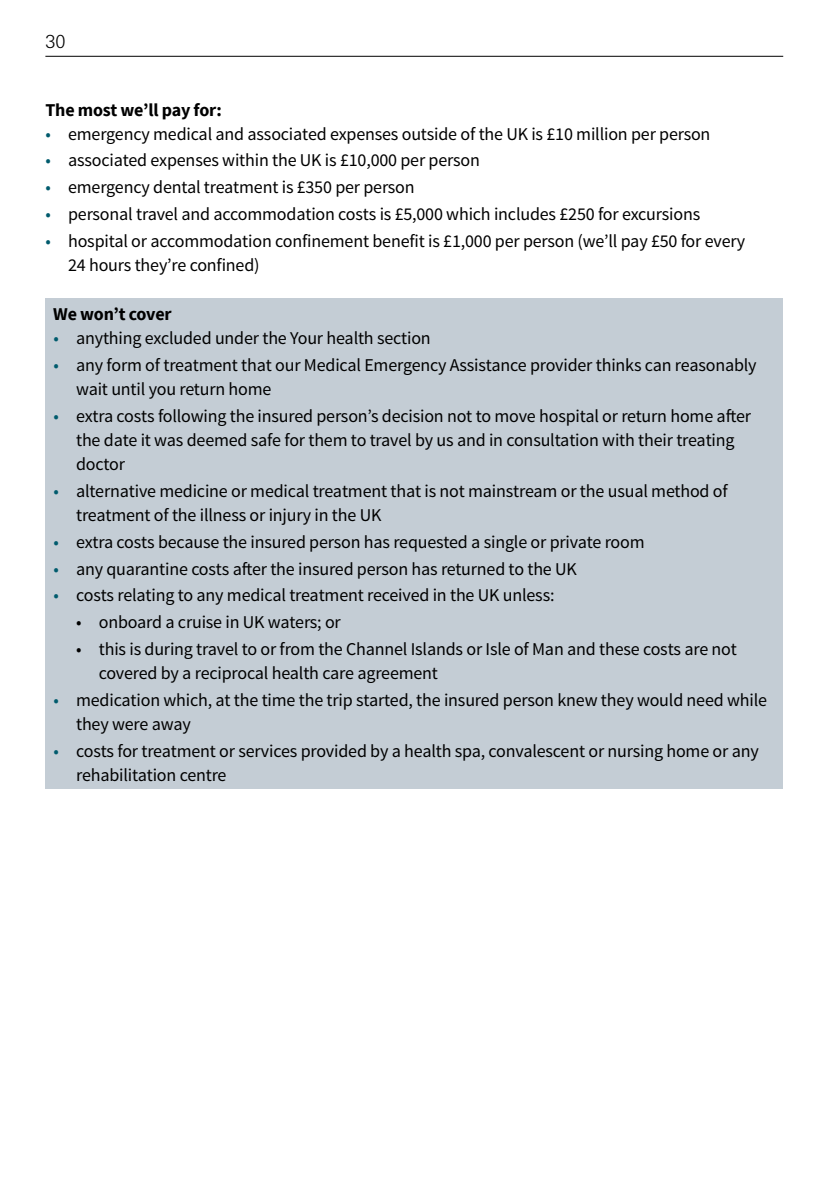
<style>
.page{position:relative;width:840px;height:1191px;background:#fff}
.page>*{position:absolute;margin:0;border:0;box-sizing:border-box;transform-origin:0 0}
.t1{font:18px/24px "Source Sans Pro";letter-spacing:-.01em;color:#000}
.TOC_Styles_H4_Sub_Header{font:700 18px "Source Sans Pro";letter-spacing:-.01em;color:#000}
.H4_Table_Header_Black_9_12_outside{font:700 18px "Source Sans Pro";letter-spacing:-.02em;color:#000}
.t2{font:300 18px "Univers Nextfor HSBC";color:#000}
.s1{color:#005b6d}
</style>
<div class="page">
<hr style="left:45px;top:56px;width:737px;height:1px;background:#000">
<div style="left:45px;top:299px;width:737px;height:490px;background:#c4cdd5"></div>
<p class="t2" style="left:45px;top:31px;width:22px">30</p>
<h4 class="TOC_Styles_H4_Sub_Header" style="left:45px;top:97px;width:178px">The most we’ll pay for:</h4>
<p class="t1" style="left:45px;top:122px;width:666px"><span class="s1">•</span> emergency medical and associated expenses outside of the UK is £10 million per person</p>
<p class="t1" style="left:45px;top:149px;width:435px"><span class="s1">•</span> associated expenses within the UK is £10,000 per person</p>
<p class="t1" style="left:45px;top:176px;width:370px"><span class="s1">•</span> emergency dental treatment is £350 per person</p>
<p class="t1" style="left:45px;top:202px;width:656px"><span class="s1">•</span> personal travel and accommodation costs is £5,000 which includes £250 for excursions</p>
<p class="t1" style="left:68px;top:229px;width:678px;text-indent:-23px"><span class="s1">•</span> hospital or accommodation confinement benefit is £1,000 per person (we’ll pay £50 for every<br>24 hours they’re confined)</p>
<h4 class="H4_Table_Header_Black_9_12_outside" style="left:53px;top:302px;width:120px">We won’t cover</h4>
<p class="t1" style="left:53px;top:327px;width:379px"><span class="s1">•</span> anything excluded under the Your health section</p>
<p class="t1" style="left:76px;top:353px;width:681px;text-indent:-23px"><span class="s1">•</span> any form of treatment that our Medical Emergency Assistance provider thinks can reasonably wait until you return home</p>
<p class="t1" style="left:76px;top:404px;width:676px;text-indent:-23px"><span class="s1">•</span> extra costs following the insured person’s decision not to move hospital or return home after the date it was deemed safe for them to travel by us and in consultation with their treating doctor</p>
<p class="t1" style="left:76px;top:479px;width:652px;text-indent:-23px"><span class="s1">•</span> alternative medicine or medical treatment that is not mainstream or the usual method of treatment of the illness or injury in the UK</p>
<p class="t1" style="left:53px;top:530px;width:592px"><span class="s1">•</span> extra costs because the insured person has requested a single or private room</p>
<p class="t1" style="left:53px;top:557px;width:524px"><span class="s1">•</span> any quarantine costs after the insured person has returned to the UK</p>
<p class="t1" style="left:53px;top:584px;width:502px"><span class="s1">•</span> costs relating to any medical treatment received in the UK unless:</p>
<p class="t1" style="left:76px;top:610px;width:266px">• onboard a cruise in UK waters; or</p>
<p class="t1" style="left:99px;top:637px;width:639px;text-indent:-23px">• this is during travel to or from the Channel Islands or Isle of Man and these costs are not covered by a reciprocal health care agreement</p>
<p class="t1" style="left:76px;top:688px;width:692px;text-indent:-23px"><span class="s1">•</span> medication which, at the time the trip started, the insured person knew they would need while they were away</p>
<p class="t1" style="left:76px;top:739px;width:683px;text-indent:-23px"><span class="s1">•</span> costs for treatment or services provided by a health spa, convalescent or nursing home or any rehabilitation centre</p>
</div>
